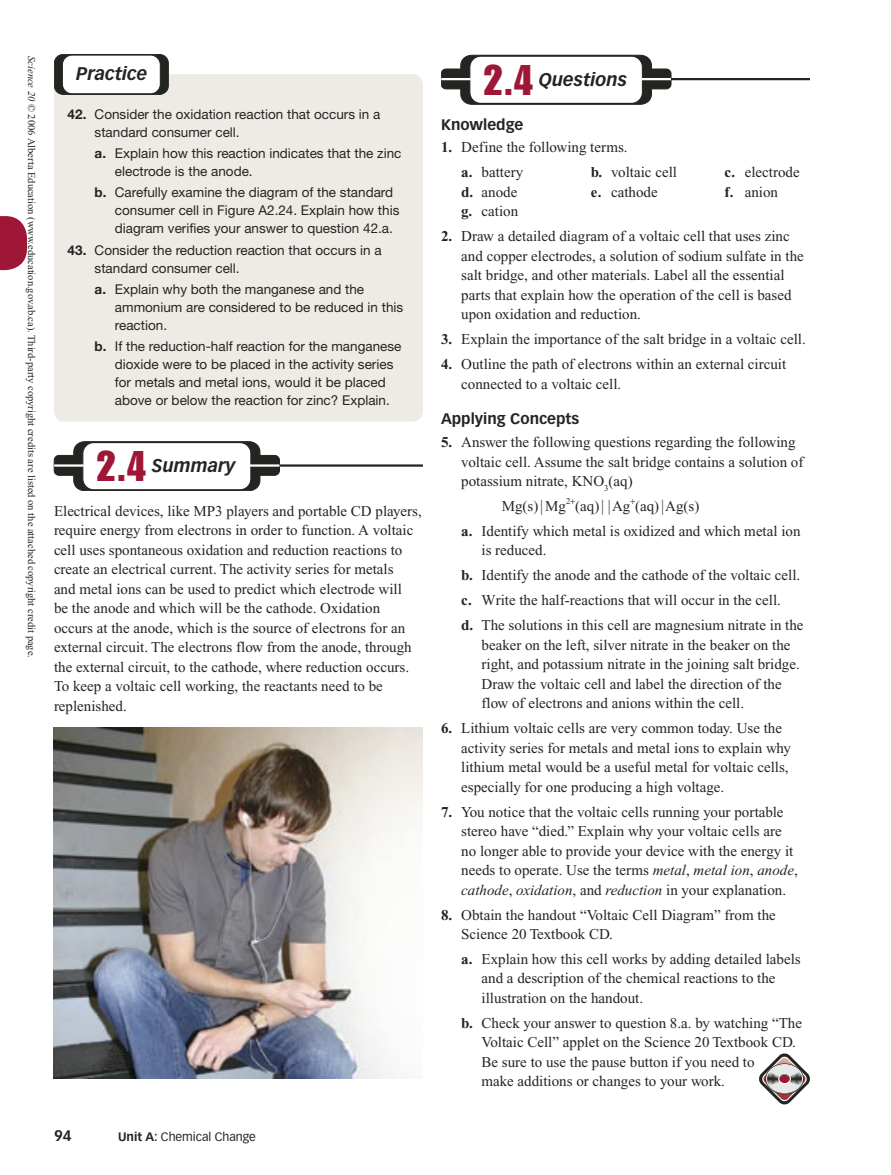
<style>
.page{position:relative;width:891px;height:1175px;background:#fff}
.page>*{position:absolute;margin:0;border:0;box-sizing:border-box;transform-origin:0 0}
.t1{font:42px "Impact";color:#9f1737}
.t2{font:italic 700 18px "Vectora LH";color:#232520}
._1_Quest__1{font:15px/19.5px "Times New Roman";color:#232520}
._1_Body_Text{font:15px/19.5px "Times New Roman";color:#232520}
._1_Quest__1a_Two_Lines{font:15px/19.5px "Times New Roman";color:#232520}
._1_Quest__1a{font:15px/19.5px "Times New Roman";color:#232520}
._1_Quest__1_Space{font:15px/19.5px "Times New Roman";color:#232520}
._1_L2{font:700 15px "Vectora LH";color:#232520}
._1_Body_Text_Two_Lines{font:15px "Times New Roman";color:#232520}
._2_Quest_10a_Two_Lines{font:13.5px/18px "Helvetica Neue";color:#232520}
._2_Quest_10{font:13.5px/18px "Helvetica Neue";color:#232520}
.t3{font:12px "Vectora LH";color:#232520}
.t4{font:10.5px "Times New Roman";color:#232520}
._1_Body_Text_Two_Lines-2{font:8.7px "Times New Roman";color:#232520}
.s1{font-style:italic}
.s2{font-weight:700}
</style>
<div class="page">
<div style="left:54px;top:74px;width:369px;height:348px;background:#eeebe6"></div>
<hr style="left:54px;top:464px;width:369px;height:2px;background:#232520">
<div style="left:252px;top:455px;width:28px;height:20px;background:#232520;border-radius:5px"></div>
<div style="left:252px;top:455px;width:28px;height:20px;border:1px solid #232520;border-radius:5px"></div>
<svg style="left:73px;top:441px;width:187px;height:50px"></svg>
<div style="left:54px;top:455px;width:27px;height:20px;background:#232520;border-radius:5px"></div>
<div style="left:54px;top:455px;width:27px;height:20px;border:1px solid #232520;border-radius:5px"></div>
<hr style="left:250px;top:464px;width:29px;height:2px;background:#fff">
<hr style="left:54px;top:464px;width:30px;height:2px;background:#fff">
<hr style="left:441px;top:78px;width:369px;height:2px;background:#232520">
<div style="left:644px;top:69px;width:27px;height:20px;background:#232520;border-radius:5px"></div>
<div style="left:644px;top:69px;width:27px;height:20px;border:1px solid #232520;border-radius:5px"></div>
<svg style="left:460px;top:55px;width:192px;height:49px"></svg>
<div style="left:441px;top:69px;width:27px;height:20px;background:#232520;border-radius:5px"></div>
<div style="left:441px;top:69px;width:27px;height:20px;border:1px solid #232520;border-radius:5px"></div>
<hr style="left:641px;top:78px;width:30px;height:2px;background:#fff">
<hr style="left:441px;top:78px;width:30px;height:2px;background:#fff">
<svg style="left:54px;top:54px;width:115px;height:41px"></svg>
<img style="left:54px;top:727px;width:369px;height:351px">
<svg style="left:759px;top:1053px;width:51px;height:51px"></svg>
<svg style="left:0;top:216px;width:27px;height:54px"></svg>
<p class="t4" style="left:37px;top:56px;width:603px;rotate:90deg"><span class="s1">Science 20</span> © 2006 Alberta Education (www.education.gov.ab.ca). Third-party copyright credits are listed on the attached copyright credit page.</p>
<p class="t2" style="left:76px;top:63px;width:73px">Practice</p>
<p class="_2_Quest_10" style="left:95px;top:105px;width:287px;text-indent:-27px"><span class="s2">42.</span> Consider the oxidation reaction that occurs in a standard consumer cell.</p>
<p class="_2_Quest_10a_Two_Lines" style="left:115px;top:144px;width:288px;text-indent:-20px"><span class="s2">a.</span> Explain how this reaction indicates that the zinc electrode is the anode.</p>
<p class="_2_Quest_10a_Two_Lines" style="left:115px;top:183px;width:286px;text-indent:-20px"><span class="s2">b.</span> Carefully examine the diagram of the standard consumer cell in Figure A2.24. Explain how this diagram verifies your answer to question 42.a.</p>
<p class="_2_Quest_10" style="left:95px;top:241px;width:289px;text-indent:-27px"><span class="s2">43.</span> Consider the reduction reaction that occurs in a standard consumer cell.</p>
<p class="_2_Quest_10a_Two_Lines" style="left:115px;top:280px;width:290px;text-indent:-20px"><span class="s2">a.</span> Explain why both the manganese and the ammonium are considered to be reduced in this reaction.</p>
<p class="_2_Quest_10a_Two_Lines" style="left:115px;top:337px;width:288px;text-indent:-20px"><span class="s2">b.</span> If the reduction-half reaction for the manganese dioxide were to be placed in the activity series for metals and metal ions, would it be placed above or below the reaction for zinc? Explain.</p>
<p class="t1" style="left:96px;top:441px;width:52px">2.4</p>
<p class="t2" style="left:152px;top:455px;width:85px">Summary</p>
<p class="_1_Body_Text" style="left:54px;top:501px;width:369px">Electrical devices, like MP3 players and portable CD players, require energy from electrons in order to function. A voltaic cell uses spontaneous oxidation and reduction reactions to create an electrical current. The activity series for metals<br>and metal ions can be used to predict which electrode will<br>be the anode and which will be the cathode. Oxidation occurs at the anode, which is the source of electrons for an external circuit. The electrons flow from the anode, through the external circuit, to the cathode, where reduction occurs.<br>To keep a voltaic cell working, the reactants need to be replenished.</p>
<p class="_1_L2" style="left:54px;top:1126px;width:19px">94</p>
<p class="t3" style="left:118px;top:1129px;width:139px"><span class="s2">Unit A:</span> Chemical Change</p>
<p class="t1" style="left:483px;top:55px;width:52px">2.4</p>
<p class="t2" style="left:539px;top:68px;width:90px">Questions</p>
<p class="_1_L2" style="left:441px;top:115px;width:84px">Knowledge</p>
<p class="_1_Quest__1" style="left:441px;top:138px;width:188px"><span class="s2">1.</span> Define the following terms.</p>
<p class="_1_Quest__1a" style="left:461px;top:163px;width:64px"><span class="s2">a.</span> battery</p>
<p class="_1_Quest__1a" style="left:591px;top:163px;width:88px"><span class="s2">b.</span> voltaic cell</p>
<p class="_1_Quest__1a" style="left:725px;top:163px;width:77px"><span class="s2">c.</span> electrode</p>
<p class="_1_Quest__1a" style="left:461px;top:182px;width:58px"><span class="s2">d.</span> anode</p>
<p class="_1_Quest__1a" style="left:591px;top:182px;width:68px"><span class="s2">e.</span> cathode</p>
<p class="_1_Quest__1a" style="left:725px;top:182px;width:55px"><span class="s2">f.</span> anion</p>
<p class="_1_Quest__1a_Two_Lines" style="left:461px;top:202px;width:58px"><span class="s2">g.</span> cation</p>
<p class="_1_Quest__1" style="left:461px;top:227px;width:344px;text-indent:-20px"><span class="s2">2.</span> Draw a detailed diagram of a voltaic cell that uses zinc and copper electrodes, a solution of sodium sulfate in the salt bridge, and other materials. Label all the essential parts that explain how the operation of the cell is based upon oxidation and reduction.</p>
<p class="_1_Quest__1" style="left:441px;top:330px;width:366px"><span class="s2">3.</span> Explain the importance of the salt bridge in a voltaic cell.</p>
<p class="_1_Quest__1_Space" style="left:461px;top:355px;width:327px;text-indent:-20px"><span class="s2">4.</span> Outline the path of electrons within an external circuit connected to a voltaic cell.</p>
<p class="_1_L2" style="left:441px;top:410px;width:140px">Applying Concepts</p>
<p class="_1_Quest__1" style="left:461px;top:432px;width:344px;text-indent:-20px"><span class="s2">5.</span> Answer the following questions regarding the following voltaic cell. Assume the salt bridge contains a solution of potassium nitrate, KNO<sub>3</sub>(aq)</p>
<p class="_1_Body_Text_Two_Lines" style="left:502px;top:498px;width:66px">Mg(s) | Mg</p>
<p class="_1_Body_Text_Two_Lines-2" style="left:566px;top:496px;width:6px">2</p>
<p class="_1_Body_Text_Two_Lines" style="left:575px;top:498px;width:126px">(aq) | | Ag (aq) | Ag(s)</p>
<p class="_1_Quest__1a_Two_Lines" style="left:482px;top:521px;width:321px;text-indent:-20px"><span class="s2">a.</span> Identify which metal is oxidized and which metal ion is reduced.</p>
<p class="_1_Quest__1a_Two_Lines" style="left:461px;top:566px;width:341px"><span class="s2">b.</span> Identify the anode and the cathode of the voltaic cell.</p>
<p class="_1_Quest__1a_Two_Lines" style="left:461px;top:591px;width:321px"><span class="s2">c.</span> Write the half-reactions that will occur in the cell.</p>
<p class="_1_Quest__1a_Two_Lines" style="left:482px;top:615px;width:324px;text-indent:-20px"><span class="s2">d.</span> The solutions in this cell are magnesium nitrate in the beaker on the left, silver nitrate in the beaker on the right, and potassium nitrate in the joining salt bridge.<br>Draw the voltaic cell and label the direction of the flow of electrons and anions within the cell.</p>
<p class="_1_Quest__1" style="left:461px;top:718px;width:331px;text-indent:-20px"><span class="s2">6.</span> Lithium voltaic cells are very common today. Use the activity series for metals and metal ions to explain why lithium metal would be a useful metal for voltaic cells, especially for one producing a high voltage.</p>
<p class="_1_Quest__1" style="left:461px;top:802px;width:338px;text-indent:-20px"><span class="s2">7.</span> You notice that the voltaic cells running your portable stereo have “died.” Explain why your voltaic cells are no longer able to provide your device with the energy it needs to operate. Use the terms <span class="s1">metal</span>, <span class="s1">metal ion</span>, <span class="s1">anode</span>, <span class="s1">cathode</span>, <span class="s1">oxidation</span>, and <span class="s1">reduction</span> in your explanation.</p>
<p class="_1_Quest__1" style="left:461px;top:905px;width:316px;text-indent:-20px"><span class="s2">8.</span> Obtain the handout “Voltaic Cell Diagram” from the<br>Science 20 Textbook CD.</p>
<p class="_1_Quest__1a_Two_Lines" style="left:482px;top:949px;width:321px;text-indent:-20px"><span class="s2">a.</span> Explain how this cell works by adding detailed labels and a description of the chemical reactions to the illustration on the handout.</p>
<p class="_1_Quest__1a" style="left:482px;top:1013px;width:322px;text-indent:-20px"><span class="s2">b.</span> Check your answer to question 8.a. by watching “The Voltaic Cell” applet on the Science 20 Textbook CD.<br>Be sure to use the pause button if you need to<br>make additions or changes to your work.</p>
</div>
